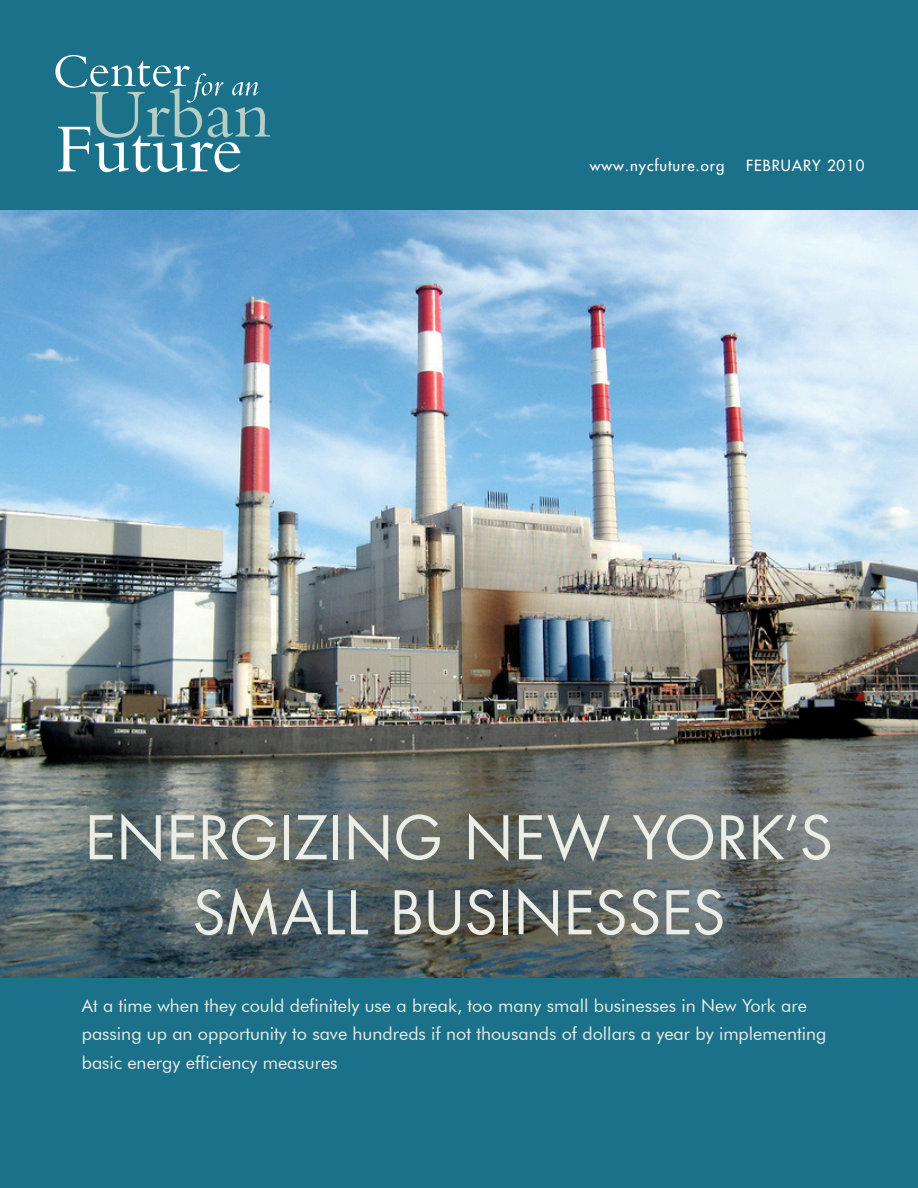
<style>
.page{position:relative;width:918px;height:1188px;background:#1b7189}
.page>*{position:absolute;margin:0;border:0;box-sizing:border-box;transform-origin:0 0}
.t1{font:58.5px/75px "Futura";letter-spacing:.015em;color:#ebeee6;text-align:center}
.t2{font:18px/28.5px "Futura BT";color:#ebeee6}
.t3{font:15px "Futura";letter-spacing:.06em;color:#fff}
</style>
<div class="page">
<img style="left:0;top:211px;width:918px;height:766px">
<svg style="left:55px;top:55px;width:215px;height:117px"></svg>
<p class="t3" style="left:590px;top:156px;width:136px">www.nycfuture.org</p>
<p class="t3" style="left:746px;top:156px;width:120px">FEBRUARY 2010</p>
<h1 class="t1" style="left:85px;top:805px;width:749px">ENERGIZING NEW YORK’S<br>SMALL BUSINESSES</h1>
<p class="t2" style="left:82px;top:991px;width:746px">At a time when they could definitely use a break, too many small businesses in New York are passing up an opportunity to save hundreds if not thousands of dollars a year by implementing basic energy efficiency measures</p>
</div>
